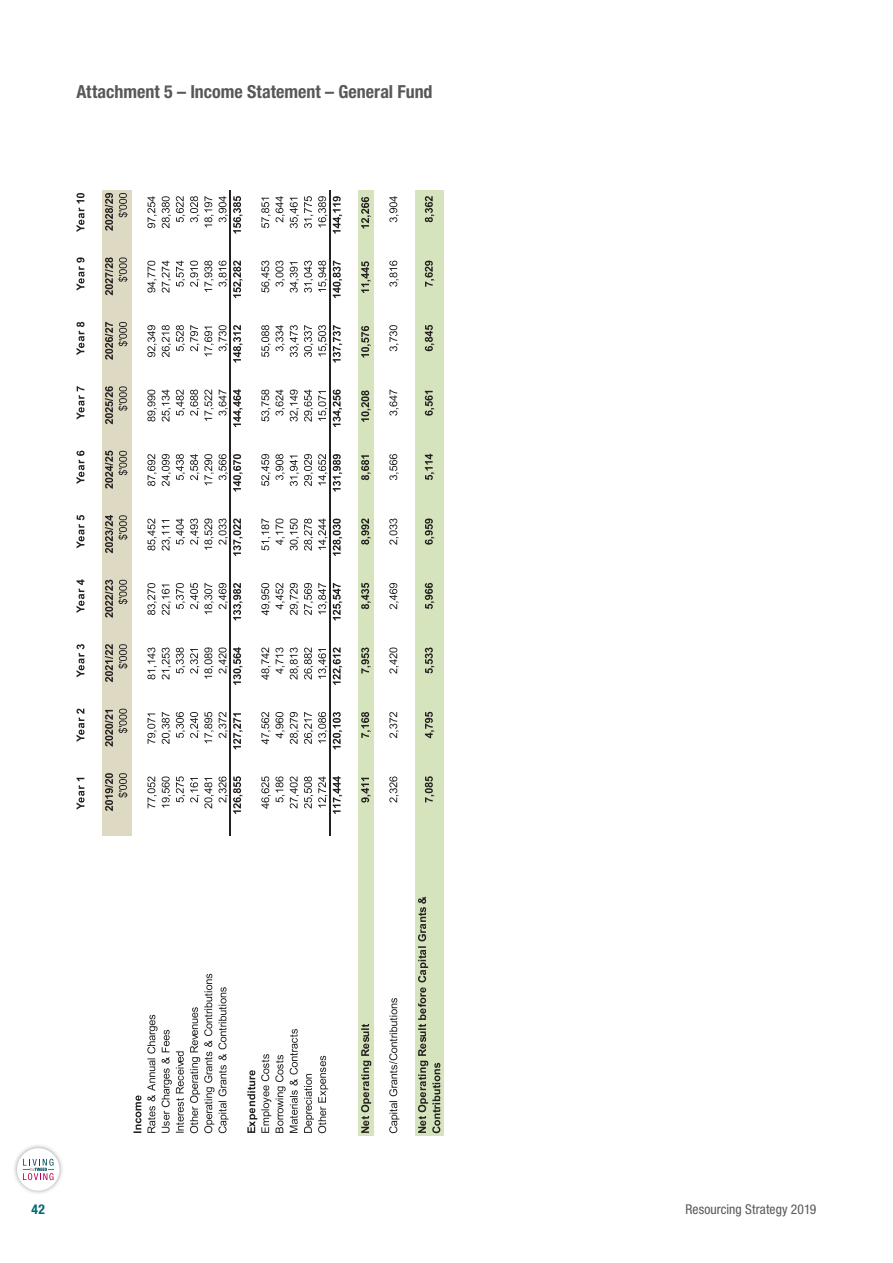
<style>
.page{position:relative;width:893px;height:1263px;background:#fff}
.page>*{position:absolute;margin:0;border:0;box-sizing:border-box;transform-origin:0 0}
.t1{font:700 condensed 18px "Helvetica Neue LT Std";color:#57585a}
.t2{font:condensed 13.5px "Helvetica Neue LT Std";letter-spacing:.01em;color:#57585a}
.t3{font:700 condensed 13.5px "Helvetica Neue LT Std";color:#006774}
</style>
<div class="page">
<div style="left:12px;top:1143px;width:52px;height:52px;background:#231f20;opacity:.4"></div>
<div style="left:17px;top:1148px;width:43px;height:43px;background:#fff;border-radius:50%"></div>
<svg style="left:23px;top:1159px;width:31px;height:21px"></svg>
<div style="left:102px;top:190px;width:29px;height:646px;background:#ddd9c3"></div>
<div style="left:358px;top:190px;width:15px;height:945px;background:#d6e4bd"></div>
<div style="left:415px;top:190px;width:28px;height:945px;background:#d6e4bd"></div>
<svg style="left:77px;top:193px;width:7px;height:617px"></svg>
<svg style="left:105px;top:193px;width:23px;height:618px"></svg>
<svg style="left:134px;top:1095px;width:7px;height:38px"></svg>
<svg style="left:147px;top:712px;width:96px;height:37px"></svg>
<svg style="left:147px;top:647px;width:96px;height:38px"></svg>
<svg style="left:147px;top:583px;width:96px;height:37px"></svg>
<svg style="left:147px;top:518px;width:96px;height:38px"></svg>
<svg style="left:147px;top:454px;width:96px;height:37px"></svg>
<svg style="left:147px;top:389px;width:96px;height:38px"></svg>
<svg style="left:147px;top:325px;width:96px;height:37px"></svg>
<svg style="left:147px;top:261px;width:96px;height:37px"></svg>
<svg style="left:147px;top:196px;width:96px;height:38px"></svg>
<svg style="left:147px;top:776px;width:195px;height:357px"></svg>
<svg style="left:261px;top:712px;width:81px;height:37px"></svg>
<svg style="left:261px;top:647px;width:81px;height:38px"></svg>
<svg style="left:261px;top:583px;width:81px;height:37px"></svg>
<svg style="left:261px;top:518px;width:81px;height:38px"></svg>
<svg style="left:261px;top:454px;width:81px;height:37px"></svg>
<svg style="left:261px;top:389px;width:81px;height:38px"></svg>
<svg style="left:261px;top:325px;width:81px;height:37px"></svg>
<svg style="left:261px;top:261px;width:81px;height:37px"></svg>
<svg style="left:261px;top:196px;width:81px;height:38px"></svg>
<svg style="left:361px;top:778px;width:10px;height:355px"></svg>
<svg style="left:361px;top:712px;width:10px;height:26px"></svg>
<svg style="left:361px;top:647px;width:10px;height:26px"></svg>
<svg style="left:361px;top:390px;width:10px;height:219px"></svg>
<svg style="left:361px;top:326px;width:10px;height:31px"></svg>
<svg style="left:361px;top:261px;width:10px;height:32px"></svg>
<svg style="left:361px;top:197px;width:10px;height:31px"></svg>
<svg style="left:389px;top:776px;width:10px;height:357px"></svg>
<svg style="left:389px;top:712px;width:10px;height:26px"></svg>
<svg style="left:389px;top:647px;width:10px;height:27px"></svg>
<svg style="left:389px;top:583px;width:10px;height:26px"></svg>
<svg style="left:389px;top:518px;width:10px;height:27px"></svg>
<svg style="left:389px;top:454px;width:10px;height:26px"></svg>
<svg style="left:389px;top:390px;width:10px;height:26px"></svg>
<svg style="left:389px;top:325px;width:10px;height:26px"></svg>
<svg style="left:389px;top:261px;width:10px;height:26px"></svg>
<svg style="left:389px;top:196px;width:10px;height:26px"></svg>
<svg style="left:418px;top:896px;width:22px;height:237px"></svg>
<svg style="left:425px;top:776px;width:9px;height:26px"></svg>
<svg style="left:425px;top:712px;width:9px;height:26px"></svg>
<svg style="left:425px;top:647px;width:9px;height:26px"></svg>
<svg style="left:425px;top:391px;width:9px;height:218px"></svg>
<svg style="left:425px;top:196px;width:9px;height:155px"></svg>
<hr style="left:230px;top:190px;width:1px;height:646px;background:#231f20">
<hr style="left:330px;top:190px;width:1px;height:646px;background:#231f20">
<h4 class="t1" style="left:77px;top:81px;width:358px">Attachment 5 – Income Statement – General Fund</h4>
<p class="t3" style="left:32px;top:1201px;width:15px">42</p>
<p class="t2" style="left:685px;top:1202px;width:132px">Resourcing Strategy 2019</p>
</div>
